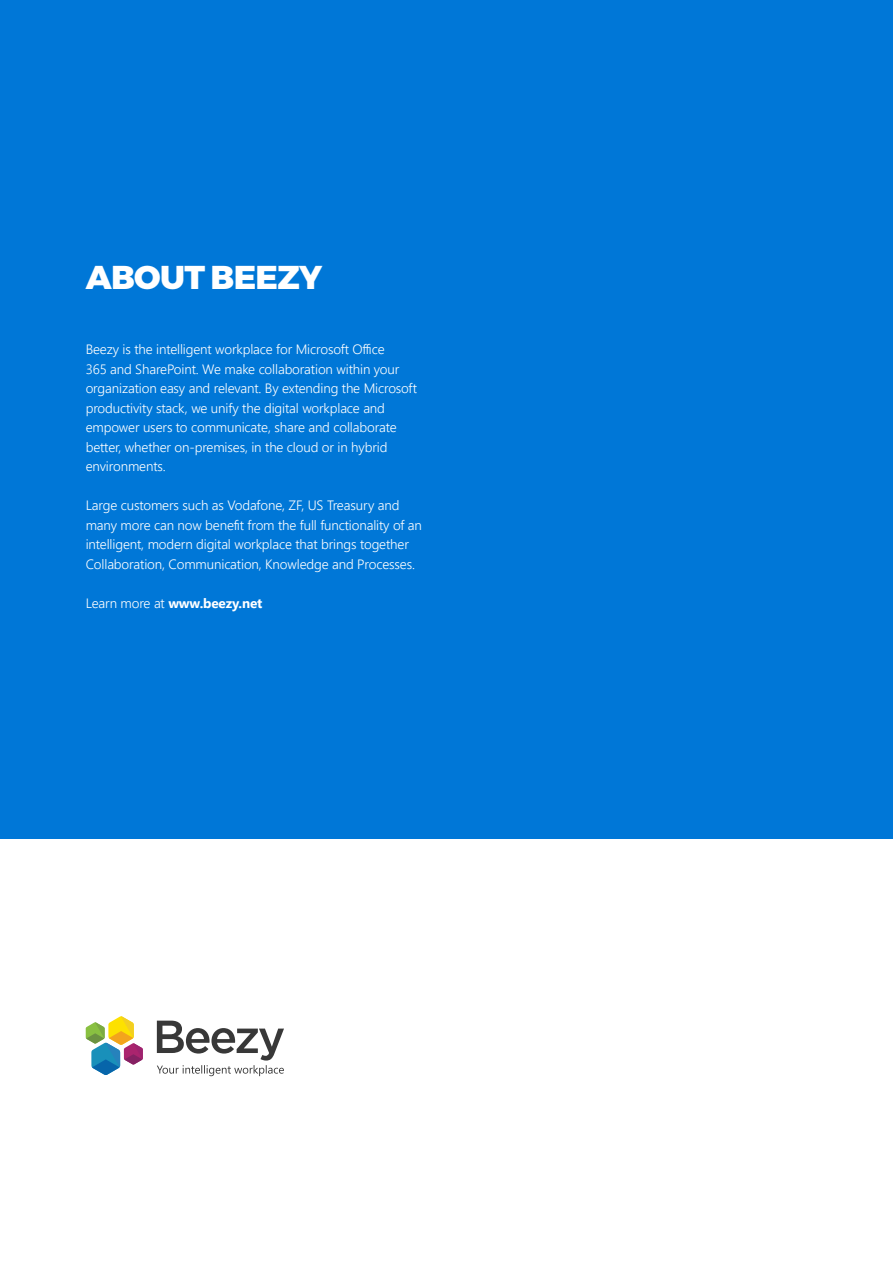
<style>
.page{position:relative;width:893px;height:1263px;background:#fff}
.page>*{position:absolute;margin:0;border:0;box-sizing:border-box;transform-origin:0 0}
.t1{font:800 33px "Montserrat";letter-spacing:-.02em;color:#fff}
.t2{font:300 13.5px/19.5px "Segoe UI";letter-spacing:-.01em;color:#fff}
.t3{font:700 13.5px "Segoe UI";letter-spacing:-.01em;color:#fff}
.s1{font-weight:300}
</style>
<div class="page">
<div style="left:0;top:0;width:893px;height:839px;background:#0077d7"></div>
<svg style="left:157px;top:1021px;width:127px;height:55px"></svg>
<svg style="left:86px;top:1016px;width:57px;height:59px"></svg>
<h1 class="t1" style="left:86px;top:257px;width:238px">ABOUT BEEZY</h1>
<p class="t2" style="left:86px;top:339px;width:333px">Beezy is the intelligent workplace for Microsoft Office<br>365 and SharePoint. We make collaboration within your organization easy and relevant. By extending the Microsoft productivity stack, we unify the digital workplace and empower users to communicate, share and collaborate better, whether on-premises, in the cloud or in hybrid environments.</p>
<p class="t2" style="left:86px;top:495px;width:338px">Large customers such as Vodafone, ZF, US Treasury and many more can now benefit from the full functionality of an intelligent, modern digital workplace that brings together Collaboration, Communication, Knowledge and Processes.</p>
<p class="t3" style="left:86px;top:592px;width:178px"><span class="s1">Learn more at</span> www.beezy.net</p>
</div>
